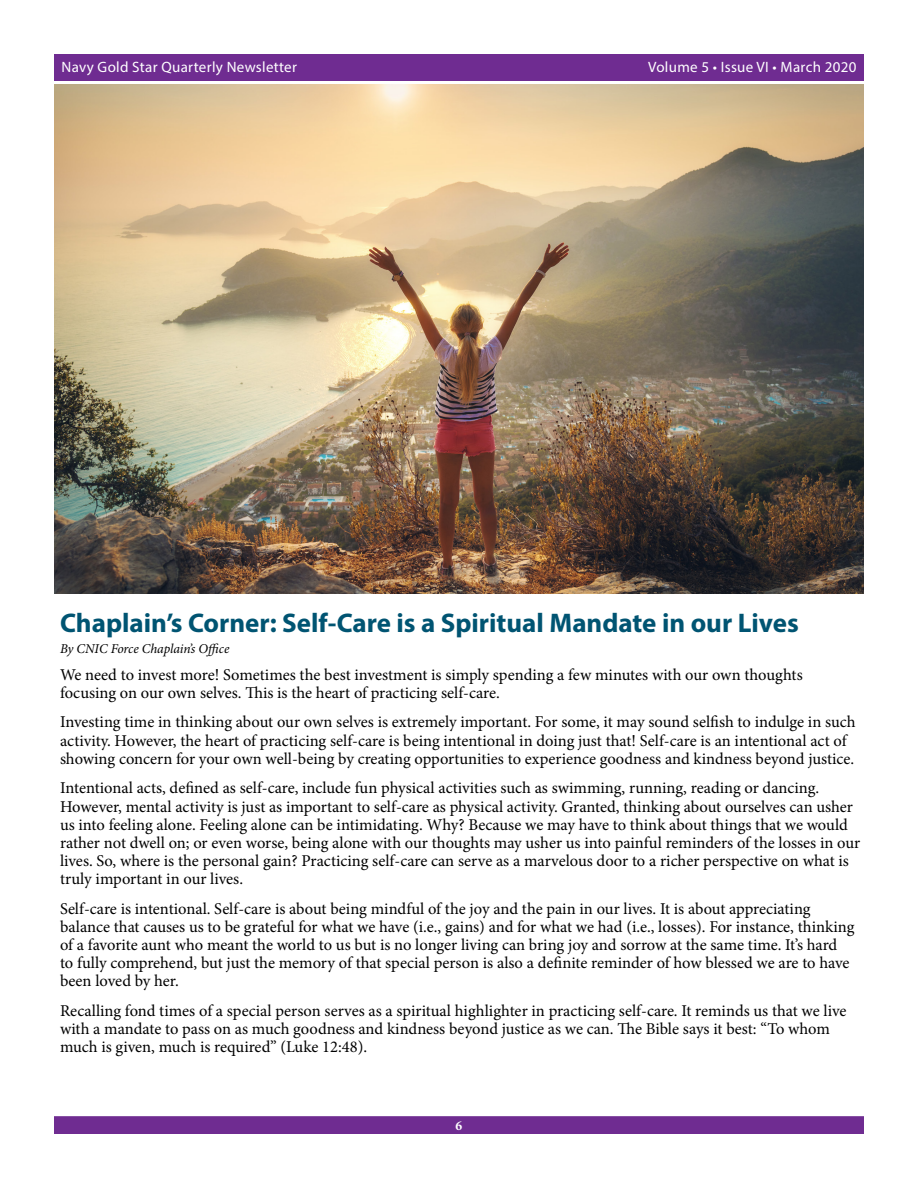
<style>
.page{position:relative;width:918px;height:1188px;background:#fff}
.page>*{position:absolute;margin:0;border:0;box-sizing:border-box;transform-origin:0 0}
.t1{font:700 27px "Myriad Pro";color:#005472}
.t2{font:16.5px/18px "Minion Pro";letter-spacing:-.005em;color:#000}
.t3{font:15px "Myriad Pro";letter-spacing:.02em;color:#fff}
.t4{font:italic 13.5px "Minion Pro";letter-spacing:-.005em;color:#000}
.t5{font:700 13.5px "Minion Pro";color:#fff}
</style>
<div class="page">
<img style="left:54px;top:86px;width:810px;height:508px">
<svg style="left:54px;top:54px;width:810px;height:32px;background:#82489b"></svg>
<div style="left:54px;top:1116px;width:810px;height:18px;background:#6f2c91"></div>
<p class="t3" style="left:62px;top:58px;width:237px">Navy Gold Star Quarterly Newsletter</p>
<p class="t3" style="left:648px;top:58px;width:210px">Volume 5 • Issue VI • March 2020</p>
<h1 class="t1" style="left:60px;top:606px;width:740px">Chaplain’s Corner: Self-Care is a Spiritual Mandate in our Lives</h1>
<p class="t4" style="left:60px;top:639px;width:171px">By CNIC Force Chaplain’s Office</p>
<p class="t2" style="left:60px;top:665px;width:744px">We need to invest more! Sometimes the best investment is simply spending a few minutes with our own thoughts focusing on our own selves. This is the heart of practicing self-care.</p>
<p class="t2" style="left:60px;top:713px;width:797px">Investing time in thinking about our own selves is extremely important. For some, it may sound selfish to indulge in such activity. However, the heart of practicing self-care is being intentional in doing just that! Self-care is an intentional act of showing concern for your own well-being by creating opportunities to experience goodness and kindness beyond justice.</p>
<p class="t2" style="left:60px;top:779px;width:802px">Intentional acts, defined as self-care, include fun physical activities such as swimming, running, reading or dancing.<br>However, mental activity is just as important to self-care as physical activity. Granted, thinking about ourselves can usher us into feeling alone. Feeling alone can be intimidating. Why? Because we may have to think about things that we would rather not dwell on; or even worse, being alone with our thoughts may usher us into painful reminders of the losses in our lives. So, where is the personal gain? Practicing self-care can serve as a marvelous door to a richer perspective on what is truly important in our lives.</p>
<p class="t2" style="left:60px;top:899px;width:796px">Self-care is intentional. Self-care is about being mindful of the joy and the pain in our lives. It is about appreciating balance that causes us to be grateful for what we have (i.e., gains) and for what we had (i.e., losses). For instance, thinking of a favorite aunt who meant the world to us but is no longer living can bring joy and sorrow at the same time. It’s hard to fully comprehend, but just the memory of that special person is also a definite reminder of how blessed we are to have been loved by her.</p>
<p class="t2" style="left:60px;top:1001px;width:788px">Recalling fond times of a special person serves as a spiritual highlighter in practicing self-care. It reminds us that we live with a mandate to pass on as much goodness and kindness beyond justice as we can. The Bible says it best: “To whom much is given, much is required” (Luke 12:48).</p>
<p class="t5" style="left:456px;top:1116px;width:8px">6</p>
</div>
